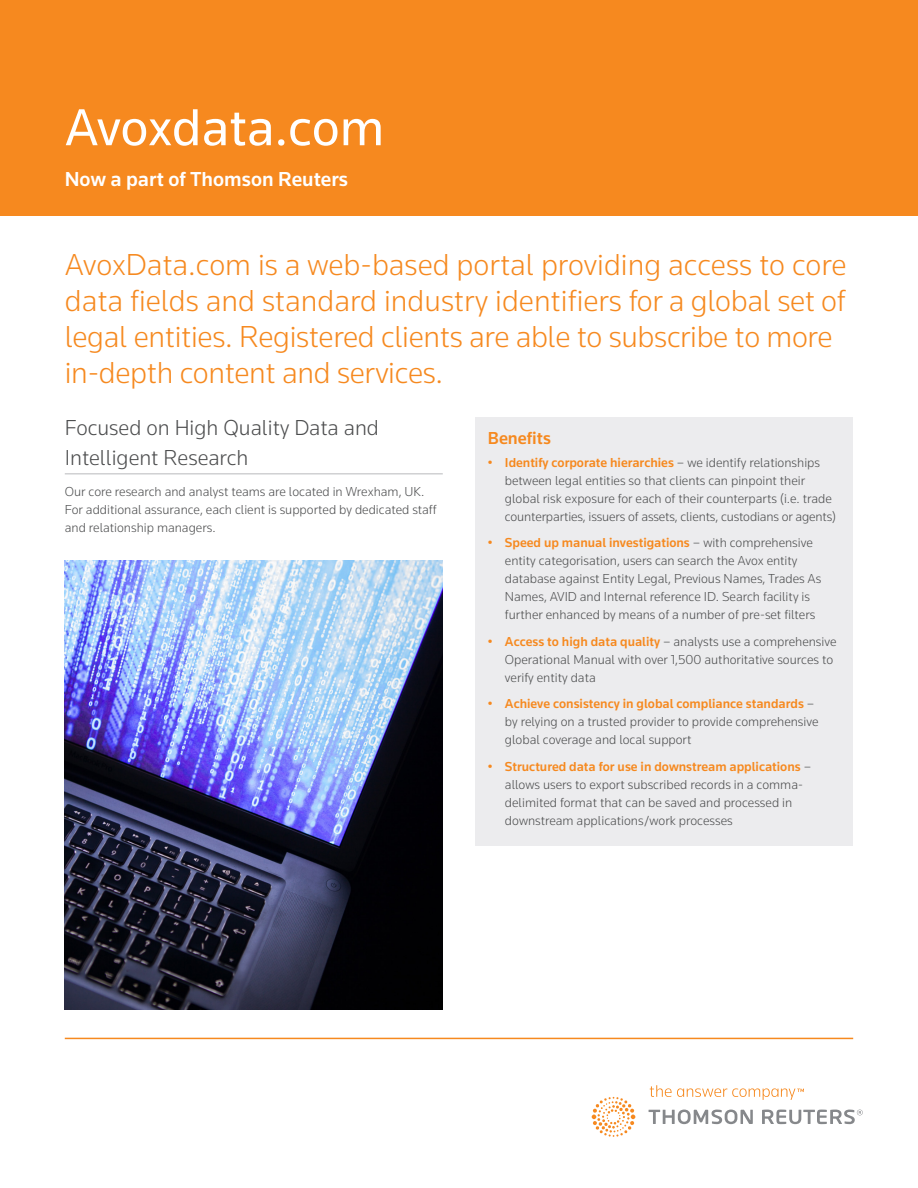
<style>
.page{position:relative;width:918px;height:1188px;background:#fff}
.page>*{position:absolute;margin:0;border:0;box-sizing:border-box;transform-origin:0 0}
.Title_Heading_FR{font:54px "Knowledge";letter-spacing:-.005em;color:#fff}
.Intro_Headline_FR{font:300 31.5px/36px "Knowledge";letter-spacing:-.01em;color:#f6891f}
.Section_Heading_FR{font:300 22.5px/30px "Knowledge";color:#4b4c4d}
.Title_Subheading_FR{font:500 21px "Knowledge";color:#fff}
.Body_Heading_FR{font:500 18px "Knowledge";color:#f6891f}
.Body_Copy_FR{font:300 13.5px/18px "Knowledge";color:#4b4c4d}
.s1{font-weight:400;color:#f6891f}
.s2{font-weight:500;color:#f6891f}
</style>
<div class="page">
<div style="left:0;top:0;width:918px;height:216px;background:#f6891f"></div>
<hr style="left:65px;top:1038px;width:788px;height:1px;background:#f6891f">
<svg style="left:591px;top:1085px;width:272px;height:52px"></svg>
<hr style="left:65px;top:473px;width:378px;height:1px;background:#b8b9bc">
<img style="left:65px;top:561px;width:378px;height:448px">
<div style="left:475px;top:418px;width:378px;height:428px;background:#ececee"></div>
<p class="Title_Heading_FR" style="left:65px;top:94px;width:321px">Avoxdata.com</p>
<p class="Title_Subheading_FR" style="left:65px;top:166px;width:285px">Now a part of Thomson Reuters</p>
<p class="Intro_Headline_FR" style="left:65px;top:246px;width:783px">AvoxData.com is a web-based portal providing access to core data fields and standard industry identifiers for a global set of legal entities. Registered clients are able to subscribe to more in-depth content and services.</p>
<p class="Section_Heading_FR" style="left:65px;top:412px;width:316px">Focused on High Quality Data and<br>Intelligent Research</p>
<p class="Body_Copy_FR" style="left:65px;top:482px;width:373px">Our core research and analyst teams are located in Wrexham, UK.<br>For additional assurance, each client is supported by dedicated staff and relationship managers.</p>
<p class="Body_Heading_FR" style="left:488px;top:427px;width:64px">Benefits</p>
<p class="Body_Copy_FR" style="left:505px;top:453px;width:333px;text-indent:-17px"><span class="s1">•</span> <span class="s2">Identify corporate hierarchies</span> – we identify relationships between legal entities so that clients can pinpoint their global risk exposure for each of their counterparts (i.e. trade counterparties, issuers of assets, clients, custodians or agents)</p>
<p class="Body_Copy_FR" style="left:505px;top:533px;width:318px;text-indent:-17px"><span class="s1">•</span> <span class="s2">Speed up manual investigations</span> – with comprehensive entity categorisation, users can search the Avox entity database against Entity Legal, Previous Names, Trades As Names, AVID and Internal reference ID. Search facility is further enhanced by means of a number of pre-set filters</p>
<p class="Body_Copy_FR" style="left:505px;top:632px;width:333px;text-indent:-17px"><span class="s1">•</span> <span class="s2">Access to high data quality</span> – analysts use a comprehensive<br>Operational Manual with over 1,500 authoritative sources to verify entity data</p>
<p class="Body_Copy_FR" style="left:505px;top:694px;width:315px;text-indent:-17px"><span class="s1">•</span> <span class="s2">Achieve consistency in global compliance standards</span> – by relying on a trusted provider to provide comprehensive global coverage and local support</p>
<p class="Body_Copy_FR" style="left:505px;top:757px;width:308px;text-indent:-17px"><span class="s1">•</span> <span class="s2">Structured data for use in downstream applications</span> – allows users to export subscribed records in a comma&shy;delimited format that can be saved and processed in downstream applications/work processes</p>
</div>
